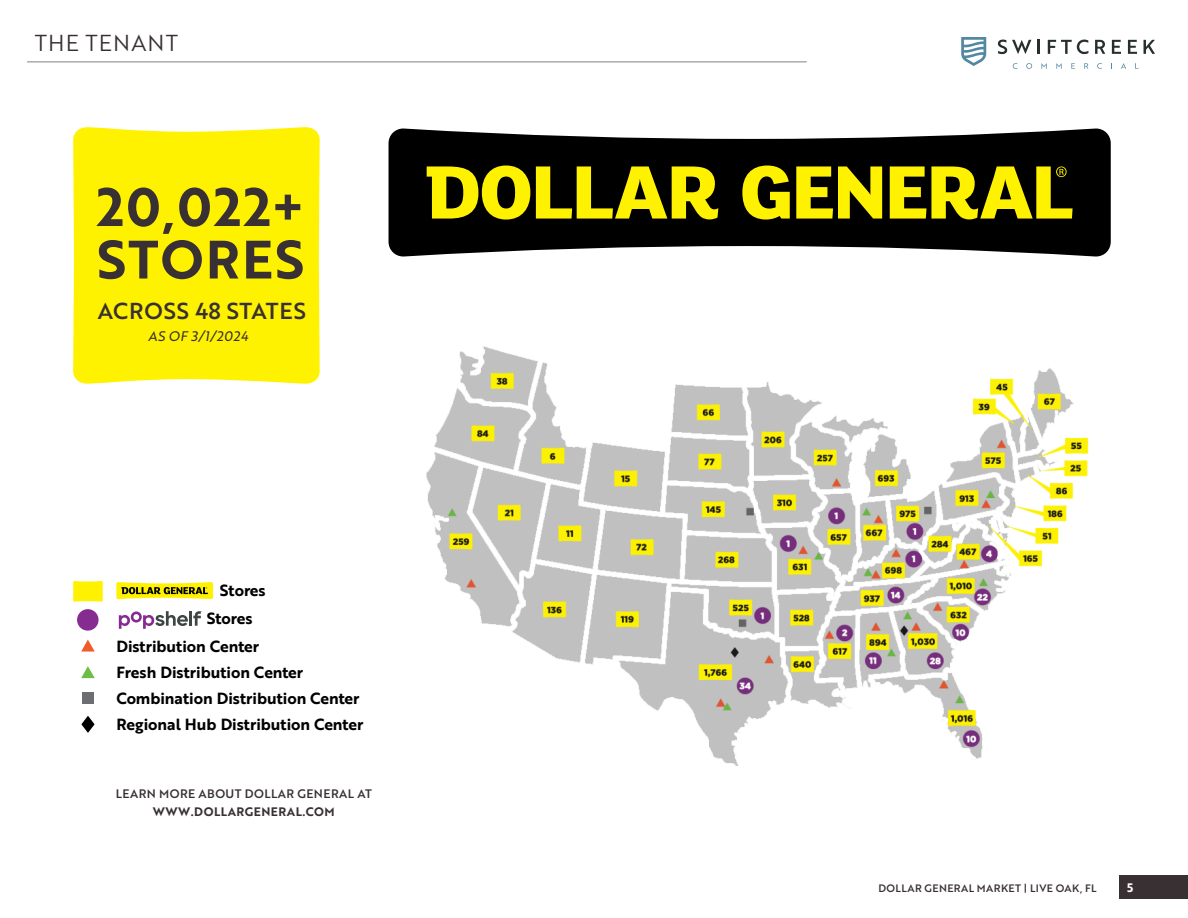
<style>
.page{position:relative;width:1188px;height:918px;background:#fff}
.page>*{position:absolute;margin:0;border:0;box-sizing:border-box;transform-origin:0 0}
.t1{font:52.5px/52.5px "Brother 1816 Bold";letter-spacing:.04em;color:#383033}
.t2{font:22.5px "Brother 1816 Medium";letter-spacing:.04em;color:#383033}
.t3{font:22.5px "Brother 1816 Book";letter-spacing:.05em;color:#383033}
.t4{font:15.75px/26.2px "Brother 1816 Bold";color:#000}
.t5{font:13.5px "Brother 1816 Regular Italic";letter-spacing:.04em;color:#383033}
.t6{font:12px "Brother 1816 Medium";letter-spacing:.04em;color:#383033}
.t7{font:12px "Brother 1816 Bold";letter-spacing:.04em;color:#383033}
.t8{font:12px "Brother 1816 Bold";color:#fff}
.t9{font:10.5px "Brother 1816 Medium";letter-spacing:.04em;color:#383033}
</style>
<div class="page">
<div style="left:1120px;top:875px;width:68px;height:24px;background:#383033"></div>
<hr style="left:27px;top:61px;width:780px;height:2px;background:#ababab">
<svg style="left:1121px;top:63px;width:5px;height:6px"></svg>
<svg style="left:998px;top:40px;width:33px;height:14px"></svg>
<svg style="left:1038px;top:40px;width:2px;height:14px"></svg>
<svg style="left:1048px;top:40px;width:40px;height:14px"></svg>
<svg style="left:1095px;top:40px;width:10px;height:14px"></svg>
<svg style="left:1112px;top:40px;width:9px;height:14px"></svg>
<svg style="left:1128px;top:40px;width:9px;height:14px"></svg>
<svg style="left:1144px;top:40px;width:11px;height:14px"></svg>
<svg style="left:961px;top:37px;width:25px;height:29px"></svg>
<svg style="left:1013px;top:63px;width:4px;height:6px"></svg>
<svg style="left:1026px;top:63px;width:6px;height:6px"></svg>
<svg style="left:1041px;top:63px;width:6px;height:6px"></svg>
<svg style="left:1056px;top:63px;width:6px;height:6px"></svg>
<svg style="left:1071px;top:63px;width:4px;height:6px"></svg>
<svg style="left:1084px;top:63px;width:4px;height:6px"></svg>
<svg style="left:1097px;top:63px;width:5px;height:6px"></svg>
<div style="left:73px;top:127px;width:247px;height:257px;background:#fff200"></div>
<svg style="left:389px;top:129px;width:722px;height:127px;background:#262626"></svg>
<svg style="left:427px;top:166px;width:103px;height:54px;background:#9b9300"></svg>
<svg style="left:536px;top:166px;width:182px;height:53px;background:#898200"></svg>
<svg style="left:742px;top:166px;width:48px;height:54px;background:#a09700"></svg>
<svg style="left:796px;top:166px;width:86px;height:53px;background:#a79e00"></svg>
<svg style="left:890px;top:166px;width:183px;height:53px;background:#938b00"></svg>
<svg style="left:116px;top:582px;width:97px;height:17px;background:#cac119"></svg>
<svg style="left:81px;top:666px;width:14px;height:12px"></svg>
<svg style="left:81px;top:640px;width:14px;height:12px"></svg>
<svg style="left:81px;top:716px;width:14px;height:17px"></svg>
<div style="left:82px;top:692px;width:12px;height:12px;background:#6d6e71"></div>
<svg style="left:119px;top:611px;width:83px;height:18px"></svg>
<div style="left:77px;top:609px;width:22px;height:22px;background:#862b90;border-radius:50%"></div>
<svg style="left:73px;top:581px;width:30px;height:21px"></svg>
<img style="left:426px;top:346px;width:663px;height:420px">
<div style="left:407px;top:682px;width:208px;height:152px;background:#fff"></div>
<div style="left:588px;top:759px;width:30px;height:12px;background:#fff"></div>
<h2 class="t3" style="left:35px;top:26px;width:145px">THE TENANT</h2>
<h1 class="t1" style="left:96px;top:179px;width:210px">20,022+<br>STORES</h1>
<h2 class="t2" style="left:98px;top:294px;width:209px">ACROSS 48 STATES</h2>
<p class="t5" style="left:148px;top:326px;width:101px">AS OF 3/1/2024</p>
<p class="t4" style="left:220px;top:577px;width:47px">Stores</p>
<p class="t4" style="left:207px;top:605px;width:47px">Stores</p>
<p class="t4" style="left:116px;top:632px;width:248px">Distribution Center<br>Fresh Distribution Center<br>Combination Distribution Center<br>Regional Hub Distribution Center</p>
<p class="t6" style="left:116px;top:785px;width:258px">LEARN MORE ABOUT DOLLAR GENERAL AT</p>
<p class="t7" style="left:153px;top:802px;width:183px">WWW.DOLLARGENERAL.COM</p>
<p class="t9" style="left:878px;top:880px;width:220px">DOLLAR GENERAL MARKET | LIVE OAK, FL</p>
<p class="t8" style="left:1127px;top:879px;width:8px">5</p>
</div>
